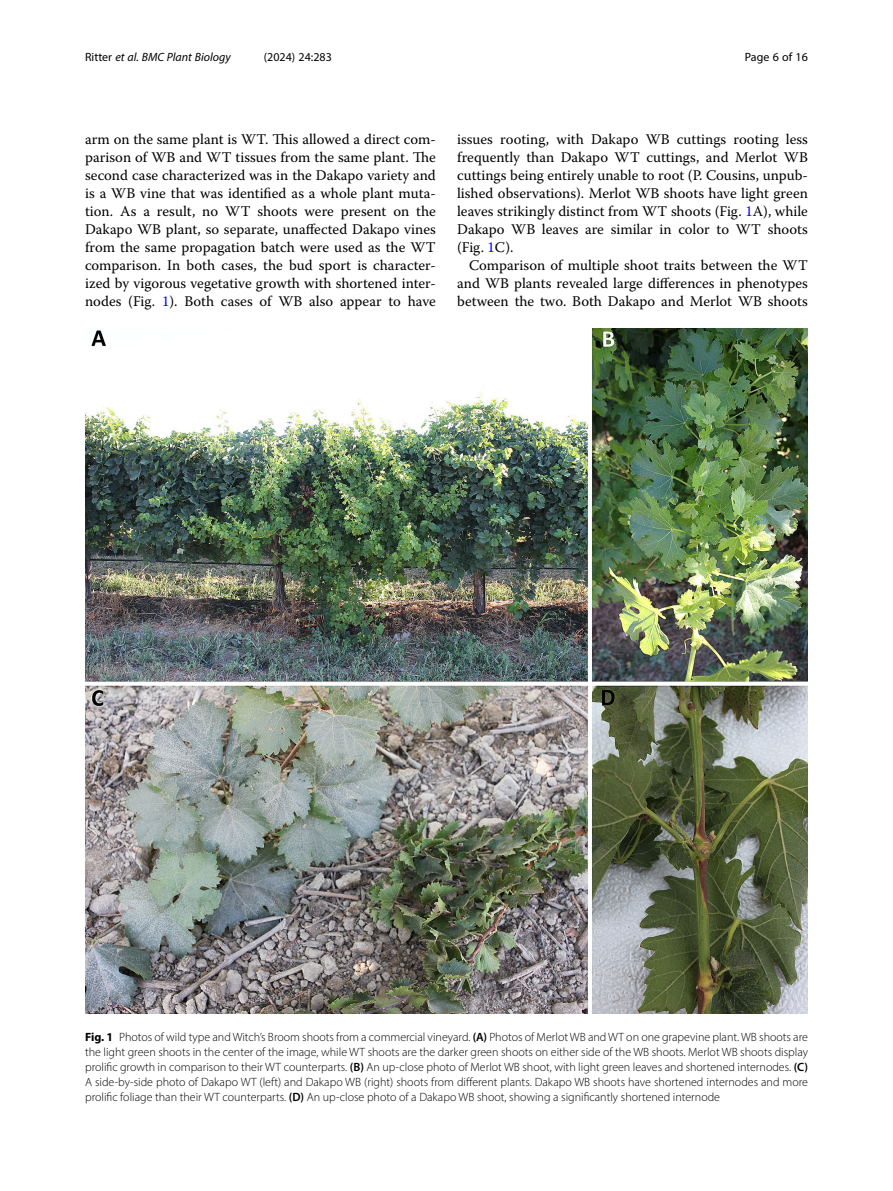
<style>
.page{position:relative;width:893px;height:1191px;background:#fff}
.page>*{position:absolute;margin:0;border:0;box-sizing:border-box;transform-origin:0 0}
.Body_Text{font:14.7px/18px "Warnock Pro";color:#000;text-align:justify}
.Body_Text_Indent{font:14.7px/18px "Warnock Pro";color:#000;text-align:justify}
.Figure_Caption{font:300 12px/15px "Myriad Pro";color:#000;text-align:justify}
.t1{font:italic 12px "Myriad Pro";color:#000}
.t2{font:12px "Myriad Pro";color:#000}
.s1{font-style:normal}
.s2{color:#00f}
.s3{font-weight:700}
.s4{font-weight:600}
</style>
<div class="page">
<img style="left:85px;top:329px;width:723px;height:685px">
<p class="t1" style="left:85px;top:50px;width:147px"><span class="s1">Ritter</span> et al. BMC Plant Biology</p>
<p class="t2" style="left:264px;top:50px;width:70px">(2024) 24:283</p>
<p class="t2" style="left:745px;top:50px;width:65px">Page 6 of 16</p>
<p class="Body_Text" style="left:85px;top:130px;width:352px">arm on the same plant is WT. This allowed a direct com&shy;parison of WB and WT tissues from the same plant. The second case characterized was in the Dakapo variety and is a WB vine that was identified as a whole plant muta&shy;tion. As a result, no WT shoots were present on the Dakapo WB plant, so separate, unaffected Dakapo vines from the same propagation batch were used as the WT comparison. In both cases, the bud sport is character&shy;ized by vigorous vegetative growth with shortened inter&shy;nodes (Fig. <span class="s2">1</span>). Both cases of WB also appear to have</p>
<p class="Body_Text" style="left:457px;top:130px;width:352px">issues rooting, with Dakapo WB cuttings rooting less frequently than Dakapo WT cuttings, and Merlot WB cuttings being entirely unable to root (P. Cousins, unpub&shy;lished observations). Merlot WB shoots have light green leaves strikingly distinct from WT shoots (Fig. <span class="s2">1</span>A), while Dakapo WB leaves are similar in color to WT shoots (Fig. <span class="s2">1</span>C).</p>
<p class="Body_Text_Indent" style="left:457px;top:256px;width:352px;text-indent:12px">Comparison of multiple shoot traits between the WT and WB plants revealed large differences in phenotypes between the two. Both Dakapo and Merlot WB shoots</p>
<p class="Figure_Caption" style="left:85px;top:1029px;width:724px"><span class="s3">Fig. 1</span> Photos of wild type and Witch’s Broom shoots from a commercial vineyard. <span class="s4">(A)</span> Photos of Merlot WB and WT on one grapevine plant. WB shoots are the light green shoots in the center of the image, while WT shoots are the darker green shoots on either side of the WB shoots. Merlot WB shoots display prolific growth in comparison to their WT counterparts. <span class="s4">(B)</span> An up-close photo of Merlot WB shoot, with light green leaves and shortened internodes. <span class="s4">(C)<br></span>A side-by-side photo of Dakapo WT (left) and Dakapo WB (right) shoots from different plants. Dakapo WB shoots have shortened internodes and more prolific foliage than their WT counterparts. <span class="s4">(D)</span> An up-close photo of a Dakapo WB shoot, showing a significantly shortened internode</p>
</div>
